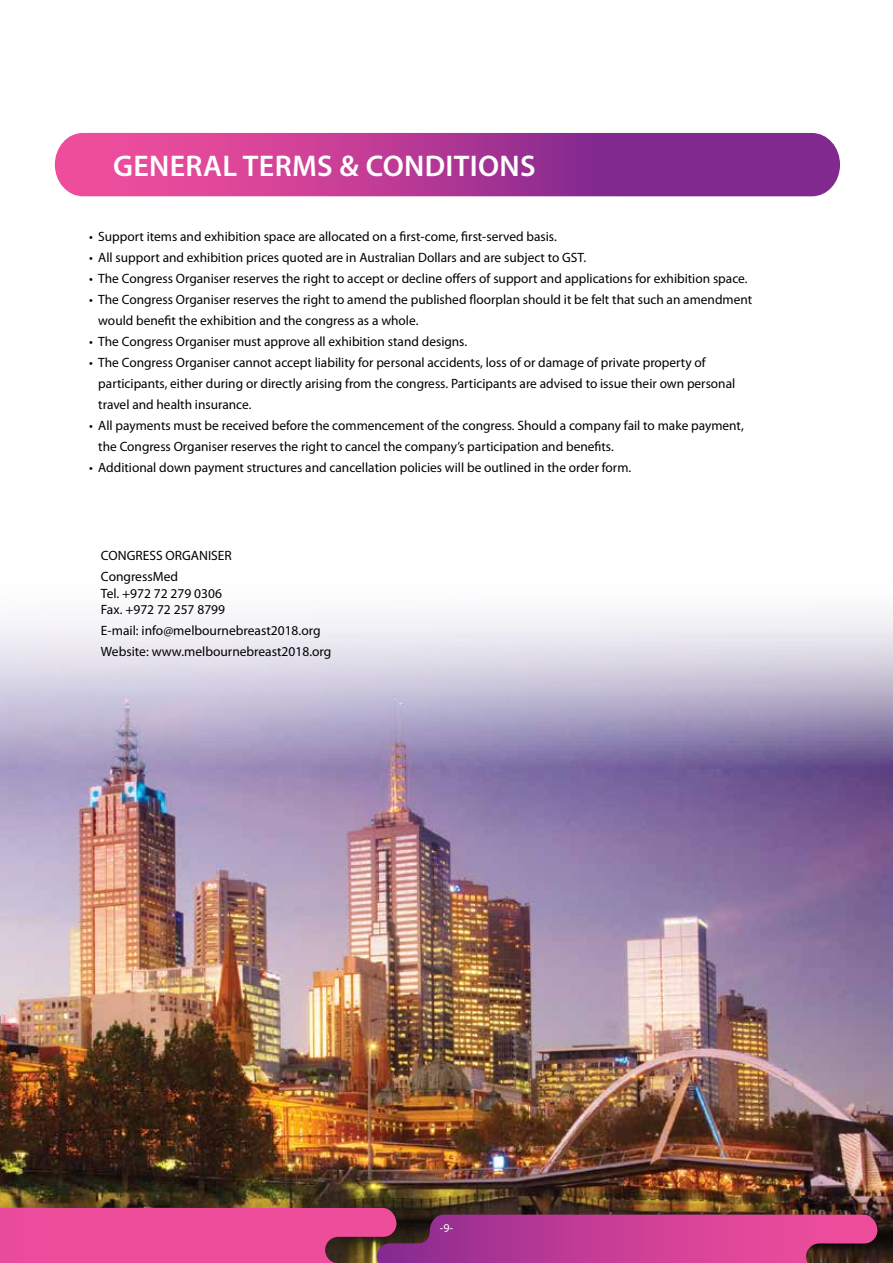
<style>
.page{position:relative;width:893px;height:1263px;background:#fff}
.page>*{position:absolute;margin:0;border:0;box-sizing:border-box;transform-origin:0 0}
.t1{font:600 30px "Myriad Pro";letter-spacing:.01em;color:#fff}
.t2{font:13.5px/21px "Myriad Pro";color:#000}
.t3{font:12px "Myriad Pro";color:#fff}
</style>
<div class="page">
<img style="left:0;top:613px;width:893px;height:650px">
<svg style="left:55px;top:133px;width:785px;height:63px;background:#b13a96"></svg>
<svg style="left:0;top:1208px;width:877px;height:55px;background:#c24186"></svg>
<h1 class="t1" style="left:113px;top:147px;width:424px">GENERAL TERMS &amp; CONDITIONS</h1>
<p class="t2" style="left:89px;top:226px;width:469px">• Support items and exhibition space are allocated on a first-come, first-served basis.</p>
<p class="t2" style="left:89px;top:247px;width:498px">• All support and exhibition prices quoted are in Australian Dollars and are subject to GST.</p>
<p class="t2" style="left:89px;top:268px;width:660px">• The Congress Organiser reserves the right to accept or decline offers of support and applications for exhibition space.</p>
<p class="t2" style="left:98px;top:289px;width:655px;text-indent:-9px">• The Congress Organiser reserves the right to amend the published floorplan should it be felt that such an amendment would benefit the exhibition and the congress as a whole.</p>
<p class="t2" style="left:89px;top:331px;width:379px">• The Congress Organiser must approve all exhibition stand designs.</p>
<p class="t2" style="left:98px;top:352px;width:638px;text-indent:-9px">• The Congress Organiser cannot accept liability for personal accidents, loss of or damage of private property of participants, either during or directly arising from the congress. Participants are advised to issue their own personal travel and health insurance.</p>
<p class="t2" style="left:98px;top:415px;width:647px;text-indent:-9px">• All payments must be received before the commencement of the congress. Should a company fail to make payment, the Congress Organiser reserves the right to cancel the company’s participation and benefits.</p>
<p class="t2" style="left:89px;top:457px;width:543px">• Additional down payment structures and cancellation policies will be outlined in the order form.</p>
<p class="t2" style="left:101px;top:545px;width:132px">CONGRESS ORGANISER<br>CongressMed</p>
<p class="t2" style="left:101px;top:585px;width:126px;line-height:16.5px">Tel. +972 72 279 0306<br>Fax. +972 72 257 8799</p>
<p class="t2" style="left:101px;top:620px;width:232px">E-mail: info@melbournebreast2018.org<br>Website: www.melbournebreast2018.org</p>
<p class="t3" style="left:440px;top:1221px;width:15px">-9-</p>
</div>
